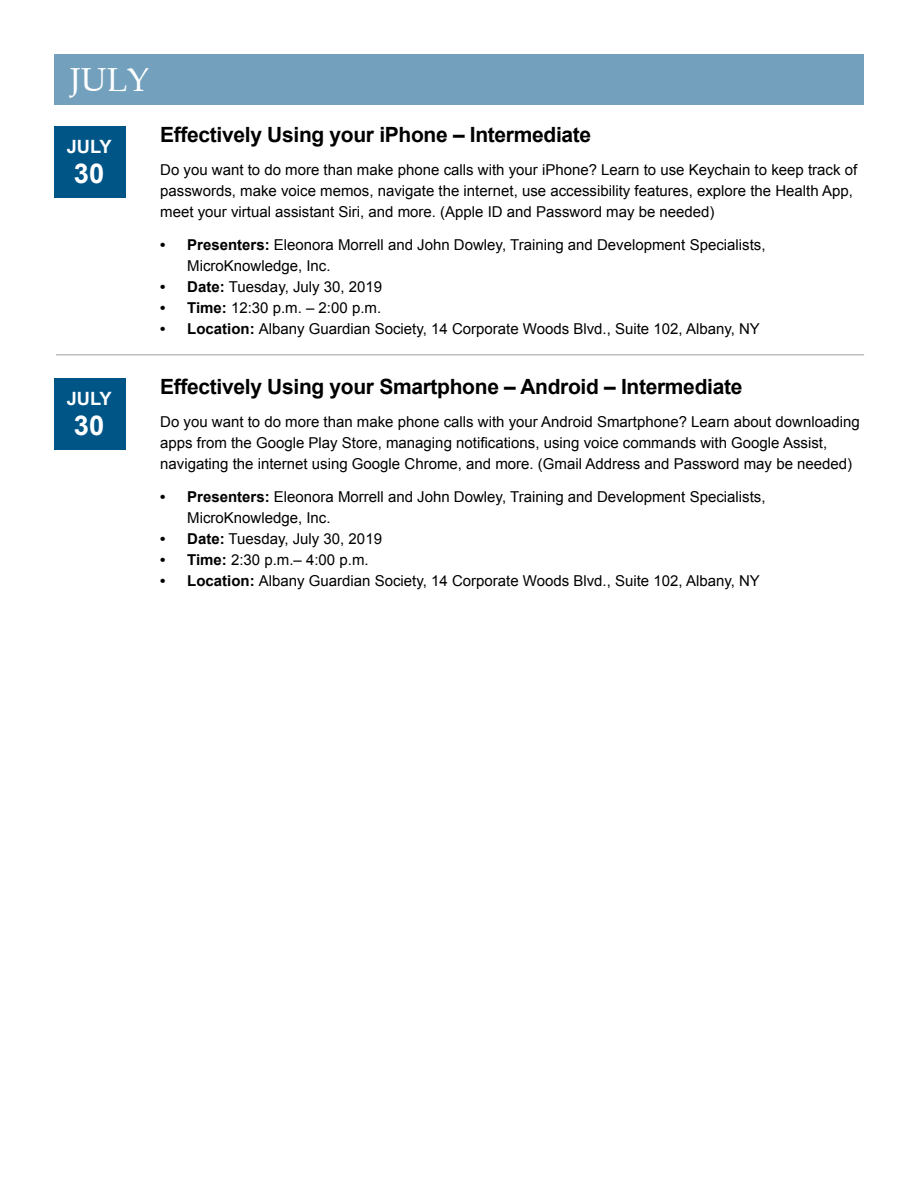
<style>
.page{position:relative;width:918px;height:1188px;background:#fff}
.page>*{position:absolute;margin:0;border:0;box-sizing:border-box;transform-origin:0 0}
.t1{font:33.3px "Book Antiqua";color:#fff}
.t2{font:700 27.3px "Arial";color:#fff}
.t3{font:700 21px "Arial";letter-spacing:-.015em;color:#000}
.t4{font:700 18.3px "Arial";color:#fff}
.t5{font:15px/21px "Arial";color:#000}
.s1{font-weight:700}
</style>
<div class="page">
<div style="left:54px;top:54px;width:810px;height:50px;background:#73a1bd"></div>
<div style="left:54px;top:126px;width:71px;height:72px;background:#005587"></div>
<hr style="left:56px;top:354px;width:808px;height:2px;background:#bcbec0">
<div style="left:54px;top:378px;width:71px;height:72px;background:#005587"></div>
<h1 class="t1" style="left:70px;top:59px;width:81px">JULY</h1>
<p class="t4" style="left:67px;top:134px;width:47px">JULY</p>
<h2 class="t2" style="left:74px;top:155px;width:32px">30</h2>
<h3 class="t3" style="left:160px;top:120px;width:433px">Effectively Using your iPhone – Intermediate</h3>
<p class="t5" style="left:160px;top:159px;width:699px">Do you want to do more than make phone calls with your iPhone? Learn to use Keychain to keep track of passwords, make voice memos, navigate the internet, use accessibility features, explore the Health App, meet your virtual assistant Siri, and more. (Apple ID and Password may be needed)</p>
<p class="t5" style="left:187px;top:234px;width:580px;text-indent:-27px"><span class="s1">• Presenters:</span> Eleonora Morrell and John Dowley, Training and Development Specialists,<br>MicroKnowledge, Inc.</p>
<p class="t5" style="left:160px;top:276px;width:224px"><span class="s1">• Date:</span> Tuesday, July 30, 2019</p>
<p class="t5" style="left:160px;top:297px;width:222px"><span class="s1">• Time:</span> 12:30 p.m. – 2:00 p.m.</p>
<p class="t5" style="left:160px;top:318px;width:601px"><span class="s1">• Location:</span> Albany Guardian Society, 14 Corporate Woods Blvd., Suite 102, Albany, NY</p>
<p class="t4" style="left:67px;top:386px;width:47px">JULY</p>
<h2 class="t2" style="left:74px;top:407px;width:32px">30</h2>
<h3 class="t3" style="left:160px;top:372px;width:584px">Effectively Using your Smartphone – Android – Intermediate</h3>
<p class="t5" style="left:160px;top:411px;width:701px">Do you want to do more than make phone calls with your Android Smartphone? Learn about downloading apps from the Google Play Store, managing notifications, using voice commands with Google Assist, navigating the internet using Google Chrome, and more. (Gmail Address and Password may be needed)</p>
<p class="t5" style="left:187px;top:486px;width:580px;text-indent:-27px"><span class="s1">• Presenters:</span> Eleonora Morrell and John Dowley, Training and Development Specialists,<br>MicroKnowledge, Inc.</p>
<p class="t5" style="left:160px;top:528px;width:223px"><span class="s1">• Date:</span> Tuesday, July 30, 2019</p>
<p class="t5" style="left:160px;top:549px;width:210px"><span class="s1">• Time:</span> 2:30 p.m.– 4:00 p.m.</p>
<p class="t5" style="left:160px;top:570px;width:601px"><span class="s1">• Location:</span> Albany Guardian Society, 14 Corporate Woods Blvd., Suite 102, Albany, NY</p>
</div>
